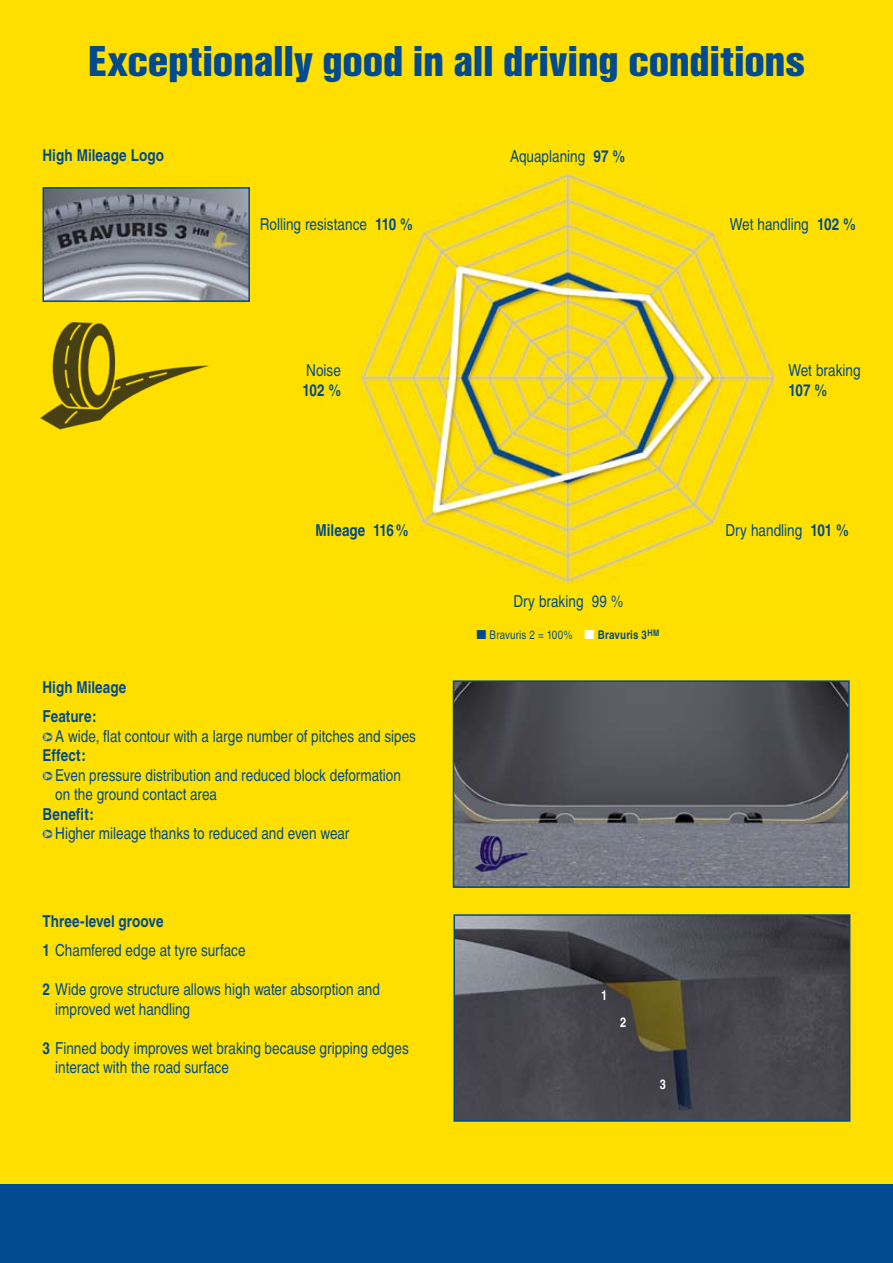
<style>
.page{position:relative;width:893px;height:1263px;background:#fff}
.page>*{position:absolute;margin:0;border:0;box-sizing:border-box;transform-origin:0 0}
.t1{font:45px "Nimbus San TCE Bla Con";letter-spacing:-.005em;color:#004a90}
.t2{font:16.5px/19.5px "Nimbus San LCE Reg Con";color:#004a90}
.t3{font:16.5px/29.2px "Nimbus San LCE Bol Con";letter-spacing:.005em;color:#004a90}
.t4{font:13.5px "Nimbus San LCE Bol Con";color:#fff}
.t5{font:12px "Nimbus San LCE Reg Con";letter-spacing:.015em;color:#004a90}
.s1{font-family:"Nimbus San LCE Bol Con"}
.s2{font-family:"European Pi Three"}
.s3{font-family:"European Pi Three";color:#fff}
</style>
<div class="page">
<div style="left:0;top:0;width:893px;height:1206px;background:#ffdf00"></div>
<img style="left:360px;top:171px;width:418px;height:413px">
<div style="left:0;top:1185px;width:893px;height:78px;background:#004a90"></div>
<img style="left:456px;top:683px;width:391px;height:202px">
<div style="left:453px;top:680px;width:397px;height:208px;border:2px solid #004a90"></div>
<img style="left:46px;top:190px;width:201px;height:109px">
<div style="left:43px;top:187px;width:207px;height:115px;border:2px solid #004a90"></div>
<img style="left:456px;top:917px;width:391px;height:202px">
<div style="left:453px;top:914px;width:397px;height:208px;border:2px solid #004a90"></div>
<img style="left:40px;top:322px;width:169px;height:107px">
<svg style="left:43px;top:732px;width:9px;height:9px"></svg>
<svg style="left:43px;top:771px;width:9px;height:9px"></svg>
<svg style="left:43px;top:830px;width:9px;height:9px"></svg>
<h1 class="t1" style="left:88px;top:36px;width:719px">Exceptionally good in all driving conditions</h1>
<p class="t3" style="left:43px;top:141px;width:123px">High Mileage Logo</p>
<p class="t2" style="left:510px;top:146px;width:116px">Aquaplaning <span class="s1">97 %</span></p>
<p class="t2" style="left:260px;top:214px;width:154px">Rolling resistance <span class="s1">110 %</span></p>
<p class="t2" style="left:730px;top:214px;width:127px">Wet handling <span class="s1">102 %</span></p>
<p class="t2" style="left:306px;top:361px;width:36px">Noise</p>
<p class="t3" style="left:302px;top:376px;width:40px">102 %</p>
<p class="t3" style="left:316px;top:515px;width:94px">Mileage 116%</p>
<p class="t2" style="left:513px;top:592px;width:111px">Dry braking 99 %</p>
<p class="t5" style="left:477px;top:627px;width:184px"><span class="s2">M</span> Bravuris 2 = 100% <span class="s3">M</span> <span class="s1">Bravuris 3</span><sup>HM</sup></p>
<p class="t2" style="left:788px;top:361px;width:74px">Wet braking</p>
<p class="t3" style="left:788px;top:376px;width:40px">107 %</p>
<p class="t2" style="left:725px;top:520px;width:125px">Dry handling <span class="s1">101 %</span></p>
<p class="t3" style="left:43px;top:673px;width:85px">High Mileage<br>Feature:</p>
<p class="t2" style="left:55px;top:727px;width:362px">A wide, flat contour with a large number of pitches and sipes</p>
<p class="t3" style="left:43px;top:741px;width:45px">Effect:</p>
<p class="t2" style="left:55px;top:766px;width:347px">Even pressure distribution and reduced block deformation on the ground contact area</p>
<p class="t3" style="left:43px;top:800px;width:53px">Benefit:</p>
<p class="t2" style="left:55px;top:824px;width:296px">Higher mileage thanks to reduced and even wear</p>
<p class="t3" style="left:43px;top:907px;width:122px">Three-level groove</p>
<p class="t2" style="left:43px;top:941px;width:205px"><span class="s1">1</span> Chamfered edge at tyre surface</p>
<p class="t2" style="left:55px;top:980px;width:326px;text-indent:-13px"><span class="s1">2</span> Wide grove structure allows high water absorption and improved wet handling</p>
<p class="t2" style="left:55px;top:1038px;width:355px;text-indent:-13px"><span class="s1">3</span> Finned body improves wet braking because gripping edges interact with the road surface</p>
<p class="t4" style="left:601px;top:987px;width:8px">1</p>
<p class="t4" style="left:620px;top:1013px;width:8px">2</p>
<p class="t4" style="left:660px;top:1075px;width:8px">3</p>
</div>
